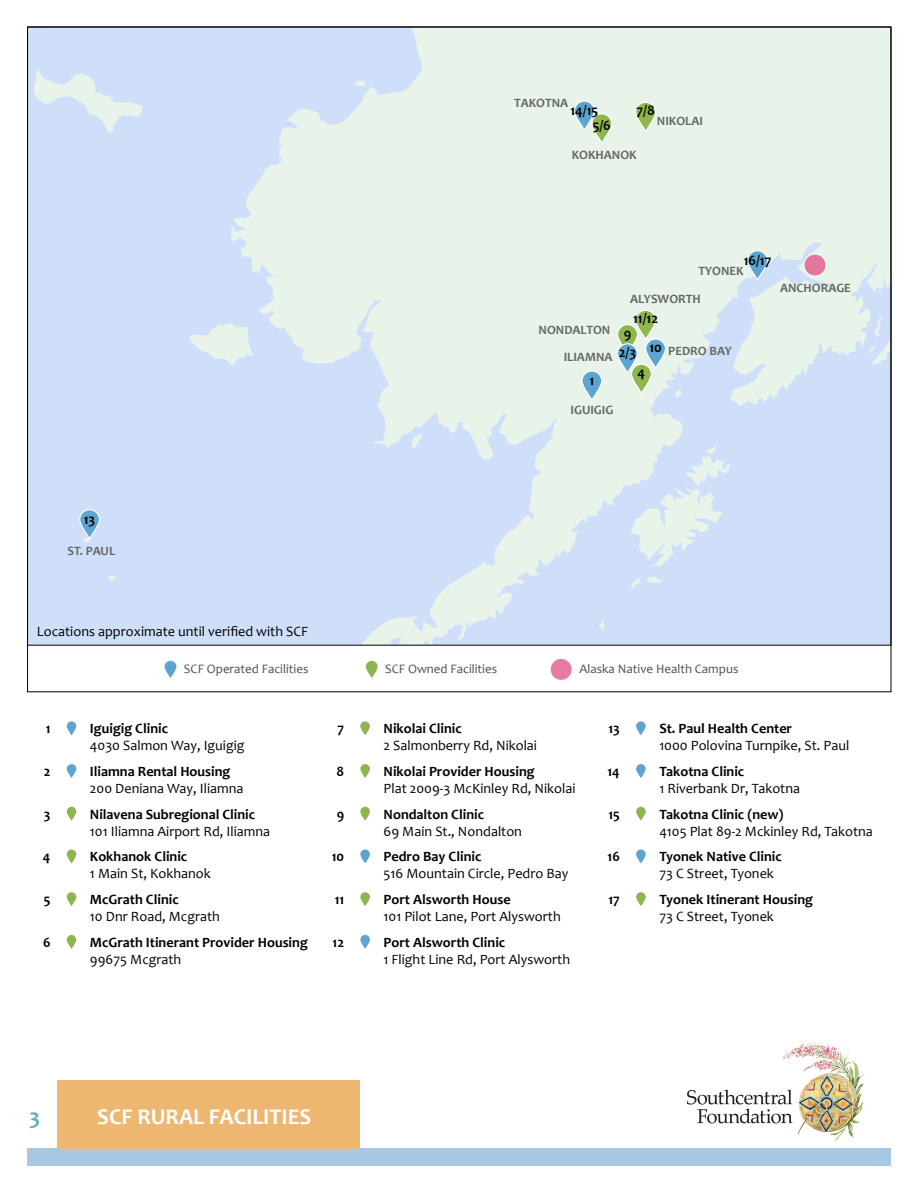
<style>
.page{position:relative;width:918px;height:1188px;background:#fff}
.page>*{position:absolute;margin:0;border:0;box-sizing:border-box;transform-origin:0 0}
.t1{font:700 22.5px "Candara";color:#fff}
.t2{font:700 22.5px "Candara";color:#5cadad}
.t3{font:700 14.4px/28.7px "Candara";color:#000;text-align:right}
.t4{font:14.25px "Candara";color:#000}
.t5{font:700 14.25px "Candara";color:#000}
.t6{font:12.9px "Candara";color:#4e4f51}
.t7{font:700 12.75px "Candara";color:#666}
</style>
<div class="page">
<div style="left:558px;top:29px;width:331px;height:211px;background:#e8f3e9"></div>
<svg style="left:29px;top:29px;width:529px;height:615px;background:#d6e4f4"></svg>
<svg style="left:416px;top:640px;width:13px;height:4px"></svg>
<svg style="left:390px;top:636px;width:11px;height:8px"></svg>
<svg style="left:432px;top:240px;width:457px;height:404px;background:#dbe8f1"></svg>
<svg style="left:582px;top:371px;width:20px;height:29px"></svg>
<div style="left:581px;top:371px;width:21px;height:29px;border:1px solid #fff;border-radius:10px"></div>
<svg style="left:748px;top:251px;width:19px;height:28px"></svg>
<div style="left:747px;top:250px;width:21px;height:30px;border:1px solid #fff;border-radius:10px"></div>
<svg style="left:80px;top:510px;width:20px;height:28px"></svg>
<div style="left:79px;top:509px;width:21px;height:30px;border:1px solid #fff;border-radius:10px"></div>
<svg style="left:632px;top:364px;width:19px;height:29px"></svg>
<div style="left:631px;top:364px;width:21px;height:29px;border:1px solid #fff;border-radius:10px"></div>
<svg style="left:636px;top:310px;width:20px;height:29px"></svg>
<div style="left:635px;top:310px;width:21px;height:30px;border:1px solid #fff;border-radius:10px"></div>
<svg style="left:646px;top:339px;width:20px;height:29px"></svg>
<div style="left:645px;top:338px;width:21px;height:30px;border:1px solid #fff;border-radius:10px"></div>
<svg style="left:618px;top:325px;width:19px;height:28px"></svg>
<div style="left:617px;top:324px;width:21px;height:30px;border:1px solid #fff;border-radius:10px"></div>
<svg style="left:592px;top:114px;width:20px;height:28px"></svg>
<div style="left:591px;top:113px;width:21px;height:30px;border:1px solid #fff;border-radius:10px"></div>
<svg style="left:636px;top:102px;width:20px;height:29px"></svg>
<div style="left:635px;top:102px;width:21px;height:30px;border:1px solid #fff;border-radius:10px"></div>
<svg style="left:618px;top:344px;width:19px;height:28px"></svg>
<div style="left:617px;top:343px;width:21px;height:30px;border:1px solid #fff;border-radius:10px"></div>
<svg style="left:575px;top:101px;width:19px;height:29px"></svg>
<div style="left:574px;top:100px;width:21px;height:30px;border:1px solid #fff;border-radius:10px"></div>
<div style="left:27px;top:1148px;width:864px;height:17px;background:#a7c8e3"></div>
<svg style="left:67px;top:721px;width:9px;height:14px"></svg>
<svg style="left:67px;top:764px;width:9px;height:14px"></svg>
<svg style="left:67px;top:807px;width:9px;height:14px"></svg>
<svg style="left:67px;top:850px;width:9px;height:13px"></svg>
<svg style="left:67px;top:892px;width:9px;height:14px"></svg>
<svg style="left:67px;top:935px;width:9px;height:14px"></svg>
<svg style="left:360px;top:721px;width:10px;height:14px"></svg>
<svg style="left:360px;top:764px;width:10px;height:14px"></svg>
<svg style="left:360px;top:807px;width:10px;height:14px"></svg>
<svg style="left:360px;top:850px;width:10px;height:13px"></svg>
<svg style="left:360px;top:892px;width:10px;height:14px"></svg>
<svg style="left:360px;top:935px;width:10px;height:14px"></svg>
<svg style="left:636px;top:721px;width:10px;height:14px"></svg>
<svg style="left:636px;top:764px;width:10px;height:14px"></svg>
<svg style="left:636px;top:850px;width:10px;height:13px"></svg>
<svg style="left:636px;top:892px;width:10px;height:14px"></svg>
<svg style="left:636px;top:807px;width:10px;height:14px"></svg>
<div style="left:804px;top:254px;width:22px;height:22px;background:#e2789e;border-radius:50%"></div>
<div style="left:804px;top:254px;width:22px;height:22px;border:1px solid #fff;border-radius:50%"></div>
<svg style="left:165px;top:661px;width:11px;height:17px"></svg>
<svg style="left:366px;top:661px;width:12px;height:17px"></svg>
<svg style="left:550px;top:658px;width:22px;height:22px"></svg>
<div style="left:550px;top:658px;width:23px;height:23px;border:1px solid #fff;border-radius:50%"></div>
<div style="left:57px;top:1080px;width:303px;height:68px;background:#edb772"></div>
<img style="left:688px;top:1043px;width:177px;height:98px">
<p class="t7" style="left:514px;top:95px;width:56px">TAKOTNA</p>
<p class="t3" style="left:570px;top:96px;width:29px">14/15</p>
<p class="t3" style="left:593px;top:111px;width:20px">5/6</p>
<p class="t3" style="left:637px;top:96px;width:20px">7/8</p>
<p class="t7" style="left:657px;top:113px;width:48px">NIKOLAI</p>
<p class="t7" style="left:572px;top:147px;width:67px">KOKHANOK</p>
<p class="t3" style="left:744px;top:246px;width:29px">16/17</p>
<p class="t7" style="left:698px;top:264px;width:47px">TYONEK</p>
<p class="t7" style="left:630px;top:291px;width:72px">ALYSWORTH</p>
<p class="t3" style="left:633px;top:304px;width:30px">11/12<br>10</p>
<p class="t7" style="left:539px;top:322px;width:73px">NONDALTON</p>
<p class="t3" style="left:624px;top:319px;width:9px">9</p>
<p class="t3" style="left:619px;top:338px;width:19px">2/3</p>
<p class="t7" style="left:564px;top:349px;width:50px">ILIAMNA</p>
<p class="t3" style="left:590px;top:366px;width:6px">1</p>
<p class="t3" style="left:638px;top:358px;width:9px">4</p>
<p class="t7" style="left:668px;top:343px;width:65px">PEDRO BAY</p>
<p class="t7" style="left:571px;top:402px;width:44px">IGUIGIG</p>
<p class="t7" style="left:780px;top:280px;width:72px">ANCHORAGE</p>
<p class="t3" style="left:84px;top:505px;width:13px">13</p>
<p class="t7" style="left:67px;top:543px;width:49px">ST. PAUL</p>
<p class="t4" style="left:37px;top:623px;width:273px">Locations approximate until verified with SCF</p>
<p class="t6" style="left:184px;top:661px;width:126px">SCF Operated Facilities</p>
<p class="t6" style="left:385px;top:661px;width:113px">SCF Owned Facilities</p>
<p class="t6" style="left:580px;top:661px;width:160px">Alaska Native Health Campus</p>
<p class="t5" style="left:46px;top:720px;width:6px">1</p>
<p class="t5" style="left:44px;top:763px;width:8px">2</p>
<p class="t5" style="left:44px;top:806px;width:8px">3</p>
<p class="t5" style="left:43px;top:848px;width:9px">4</p>
<p class="t5" style="left:44px;top:891px;width:8px">5</p>
<p class="t5" style="left:43px;top:934px;width:9px">6</p>
<p class="t5" style="left:90px;top:720px;width:80px">Iguigig Clinic</p>
<p class="t5" style="left:90px;top:763px;width:142px">Iliamna Rental Housing</p>
<p class="t5" style="left:90px;top:806px;width:167px">Nilavena Subregional Clinic</p>
<p class="t5" style="left:90px;top:848px;width:99px">Kokhanok Clinic</p>
<p class="t5" style="left:90px;top:891px;width:90px">McGrath Clinic</p>
<p class="t5" style="left:90px;top:934px;width:219px">McGrath Itinerant Provider Housing</p>
<p class="t4" style="left:90px;top:737px;width:156px">4030 Salmon Way, Iguigig</p>
<p class="t4" style="left:90px;top:780px;width:155px">200 Deniana Way, Iliamna</p>
<p class="t4" style="left:90px;top:823px;width:182px">101 Iliamna Airport Rd, Iliamna</p>
<p class="t4" style="left:90px;top:865px;width:122px">1 Main St, Kokhanok</p>
<p class="t4" style="left:90px;top:908px;width:131px">10 Dnr Road, Mcgrath</p>
<p class="t4" style="left:90px;top:951px;width:93px">99675 Mcgrath</p>
<p class="t5" style="left:338px;top:720px;width:8px">7</p>
<p class="t5" style="left:337px;top:763px;width:9px">8</p>
<p class="t5" style="left:337px;top:806px;width:9px">9</p>
<p class="t5" style="left:332px;top:848px;width:14px">10</p>
<p class="t5" style="left:335px;top:891px;width:11px">11</p>
<p class="t5" style="left:333px;top:934px;width:13px">12</p>
<p class="t5" style="left:384px;top:720px;width:80px">Nikolai Clinic</p>
<p class="t5" style="left:384px;top:763px;width:153px">Nikolai Provider Housing</p>
<p class="t5" style="left:384px;top:806px;width:102px">Nondalton Clinic</p>
<p class="t5" style="left:384px;top:848px;width:99px">Pedro Bay Clinic</p>
<p class="t5" style="left:384px;top:891px;width:129px">Port Alsworth House</p>
<p class="t5" style="left:384px;top:934px;width:123px">Port Alsworth Clinic</p>
<p class="t4" style="left:384px;top:737px;width:155px">2 Salmonberry Rd, Nikolai</p>
<p class="t4" style="left:384px;top:780px;width:193px">Plat 2009-3 McKinley Rd, Nikolai</p>
<p class="t4" style="left:384px;top:823px;width:140px">69 Main St., Nondalton</p>
<p class="t4" style="left:384px;top:865px;width:186px">516 Mountain Circle, Pedro Bay</p>
<p class="t4" style="left:384px;top:908px;width:179px">101 Pilot Lane, Port Alysworth</p>
<p class="t4" style="left:384px;top:951px;width:188px">1 Flight Line Rd, Port Alysworth</p>
<p class="t5" style="left:608px;top:720px;width:13px">13</p>
<p class="t5" style="left:608px;top:763px;width:14px">14</p>
<p class="t5" style="left:608px;top:806px;width:13px">15</p>
<p class="t5" style="left:608px;top:848px;width:14px">16</p>
<p class="t5" style="left:609px;top:891px;width:13px">17</p>
<p class="t5" style="left:659px;top:720px;width:134px">St. Paul Health Center</p>
<p class="t5" style="left:659px;top:763px;width:86px">Takotna Clinic</p>
<p class="t5" style="left:659px;top:806px;width:126px">Takotna Clinic (new)</p>
<p class="t5" style="left:659px;top:848px;width:124px">Tyonek Native Clinic</p>
<p class="t5" style="left:659px;top:891px;width:155px">Tyonek Itinerant Housing</p>
<p class="t4" style="left:659px;top:737px;width:191px">1000 Polovina Turnpike, St. Paul</p>
<p class="t4" style="left:659px;top:780px;width:142px">1 Riverbank Dr, Takotna</p>
<p class="t4" style="left:659px;top:823px;width:215px">4105 Plat 89-2 Mckinley Rd, Takotna</p>
<p class="t4" style="left:659px;top:865px;width:116px">73 C Street, Tyonek</p>
<p class="t4" style="left:659px;top:908px;width:116px">73 C Street, Tyonek</p>
<h1 class="t2" style="left:30px;top:1103px;width:12px">3</h1>
<h1 class="t1" style="left:97px;top:1103px;width:216px">SCF RURAL FACILITIES</h1>
</div>
